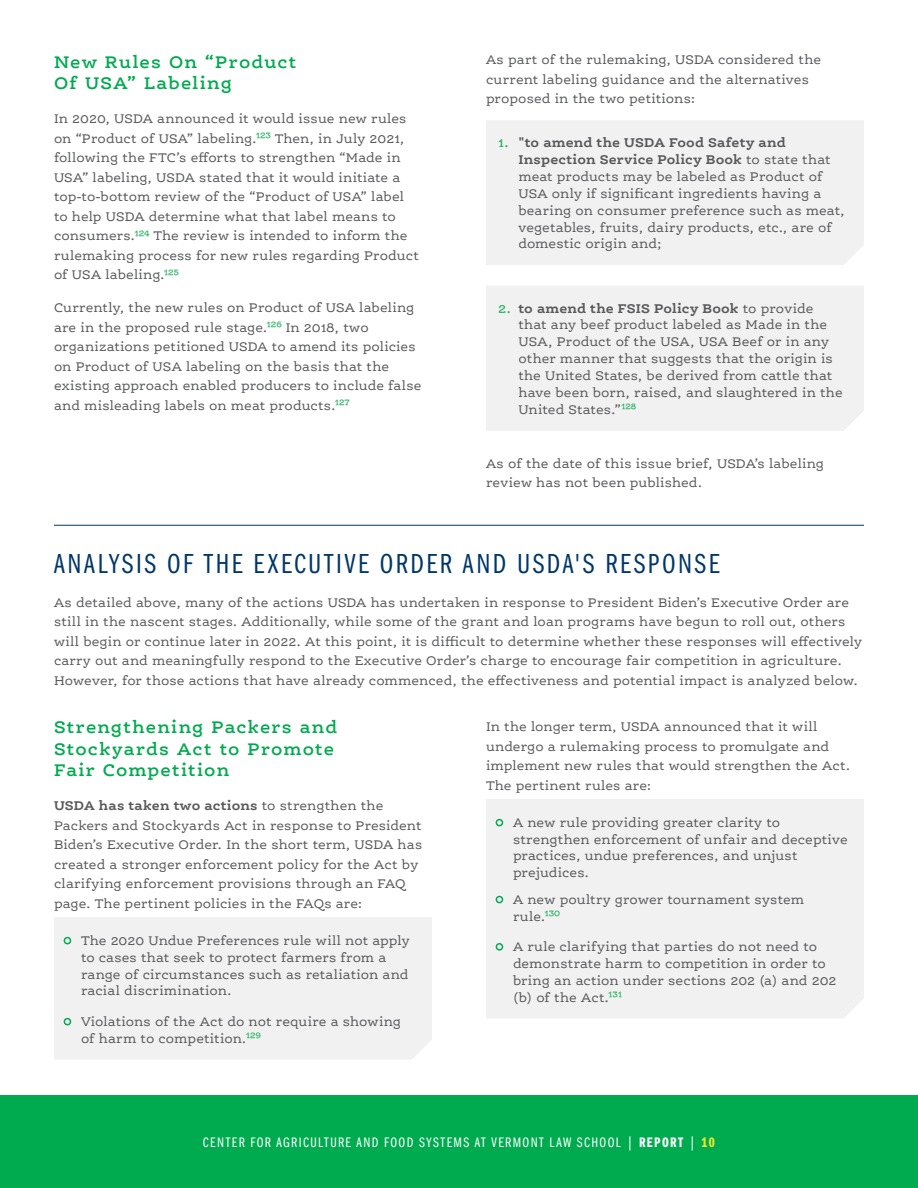
<style>
.page{position:relative;width:918px;height:1188px;background:#fff}
.page>*{position:absolute;margin:0;border:0;box-sizing:border-box;transform-origin:0 0}
.t1{font:28.5px "Franklin Gothic LT Pro Bk Cm";letter-spacing:.09em;color:#003768}
.t2{font:600 18px/21.6px "Ernestine Pro";letter-spacing:.07em;color:#00aa4f}
.t3{font:14.25px "Franklin Gothic LT Pro Bk Cm";letter-spacing:.105em;color:#fff}
.Paragraph_-_Span{font:13.5px/16.8px "Ernestine Pro";letter-spacing:.005em;color:#58595b}
.paragraph{font:13.5px/19.5px "Ernestine Pro";letter-spacing:.005em;color:#58595b}
.s1{font-size:15px;color:#33b66a}
.s2{font-weight:600;color:#33b66a}
.s3{font-weight:700}
.s4{font-size:30px;color:#00aa4f}
.s5{font-family:"Franklin Gothic LT Pro Dm Cm"}
.s6{font-family:"Franklin Gothic LT Pro Dm Cm";color:#ebe72a}
</style>
<div class="page">
<div style="left:486px;top:120px;width:378px;height:145px;background:#f1f1f2"></div>
<div style="left:486px;top:286px;width:378px;height:145px;background:#f1f1f2"></div>
<hr style="left:54px;top:525px;width:810px;height:1px;background:#003768">
<div style="left:54px;top:918px;width:378px;height:141px;background:#f1f1f2"></div>
<div style="left:486px;top:800px;width:378px;height:218px;background:#f1f1f2"></div>
<div style="left:0;top:1096px;width:918px;height:92px;background:#00aa4f"></div>
<h3 class="t2" style="left:54px;top:51px;width:244px">New Rules On “Product<br>Of USA” Labeling</h3>
<p class="paragraph" style="left:54px;top:109px;width:366px">In 2020, USDA announced it would issue new rules on “Product of USA” labeling.<span class="s1">123</span> Then, in July 2021, following the FTC’s efforts to strengthen “Made in USA” labeling, USDA stated that it would initiate a top-to-bottom review of the “Product of USA” label to help USDA determine what that label means to consumers.<span class="s1">124</span> The review is intended to inform the rulemaking process for new rules regarding Product of USA labeling.<span class="s1">125</span></p>
<p class="paragraph" style="left:54px;top:298px;width:369px">Currently, the new rules on Product of USA labeling are in the proposed rule stage.<span class="s1">126</span> In 2018, two organizations petitioned USDA to amend its policies on Product of USA labeling on the basis that the existing approach enabled producers to include false and misleading labels on meat products.<span class="s1">127</span></p>
<p class="paragraph" style="left:486px;top:50px;width:337px">As part of the rulemaking, USDA considered the current labeling guidance and the alternatives proposed in the two petitions:</p>
<p class="Paragraph_-_Span" style="left:518px;top:134px;width:328px;text-indent:-20px"><span class="s2">1.</span> <span class="s3">"to amend the USDA Food Safety and Inspection Service Policy Book</span> to state that meat products may be labeled as Product of USA only if significant ingredients having a bearing on consumer preference such as meat, vegetables, fruits, dairy products, etc., are of domestic origin and;</p>
<p class="Paragraph_-_Span" style="left:518px;top:300px;width:326px;text-indent:-20px"><span class="s2">2.</span> <span class="s3">to amend the FSIS Policy Book</span> to provide that any beef product labeled as Made in the USA, Product of the USA, USA Beef or in any other manner that suggests that the origin is the United States, be derived from cattle that have been born, raised, and slaughtered in the United States.”<span class="s1">128</span></p>
<p class="paragraph" style="left:486px;top:453px;width:340px">As of the date of this issue brief, USDA’s labeling review has not been published.</p>
<h2 class="t1" style="left:54px;top:548px;width:667px">ANALYSIS OF THE EXECUTIVE ORDER AND USDA'S RESPONSE</h2>
<p class="Paragraph_-_Span" style="left:54px;top:592px;width:810px;line-height:19.5px">As detailed above, many of the actions USDA has undertaken in response to President Biden’s Executive Order are still in the nascent stages. Additionally, while some of the grant and loan programs have begun to roll out, others will begin or continue later in 2022. At this point, it is difficult to determine whether these responses will effectively carry out and meaningfully respond to the Executive Order’s charge to encourage fair competition in agriculture.<br>However, for those actions that have already commenced, the effectiveness and potential impact is analyzed below.</p>
<h3 class="t2" style="left:54px;top:716px;width:285px">Strengthening Packers and<br>Stockyards Act to Promote<br>Fair Competition</h3>
<p class="paragraph" style="left:54px;top:796px;width:370px"><span class="s3">USDA has taken two actions</span> to strengthen the Packers and Stockyards Act in response to President Biden’s Executive Order. In the short term, USDA has created a stronger enforcement policy for the Act by clarifying enforcement provisions through an FAQ page. The pertinent policies in the FAQs are:</p>
<p class="Paragraph_-_Span" style="left:81px;top:932px;width:330px;text-indent:-20px"><span class="s4">•</span> The 2020 Undue Preferences rule will not apply to cases that seek to protect farmers from a range of circumstances such as retaliation and racial discrimination.</p>
<p class="Paragraph_-_Span" style="left:81px;top:1013px;width:321px;text-indent:-20px"><span class="s4">•</span> Violations of the Act do not require a showing of harm to competition.<span class="s1">129</span></p>
<p class="paragraph" style="left:486px;top:717px;width:366px">In the longer term, USDA announced that it will undergo a rulemaking process to promulgate and implement new rules that would strengthen the Act.<br>The pertinent rules are:</p>
<p class="Paragraph_-_Span" style="left:513px;top:814px;width:336px;text-indent:-20px"><span class="s4">•</span> A new rule providing greater clarity to strengthen enforcement of unfair and deceptive practices, undue preferences, and unjust prejudices.</p>
<p class="Paragraph_-_Span" style="left:513px;top:891px;width:293px;text-indent:-20px"><span class="s4">•</span> A new poultry grower tournament system rule.<span class="s1">130</span></p>
<p class="Paragraph_-_Span" style="left:513px;top:938px;width:325px;text-indent:-20px"><span class="s4">•</span> A rule clarifying that parties do not need to demonstrate harm to competition in order to bring an action under sections 202 (a) and 202 (b) of the Act.<span class="s1">131</span></p>
<p class="t3" style="left:203px;top:1134px;width:514px">CENTER FOR AGRICULTURE AND FOOD SYSTEMS AT VERMONT LAW SCHOOL | <span class="s5">REPORT</span> | <span class="s6">10</span></p>
</div>
